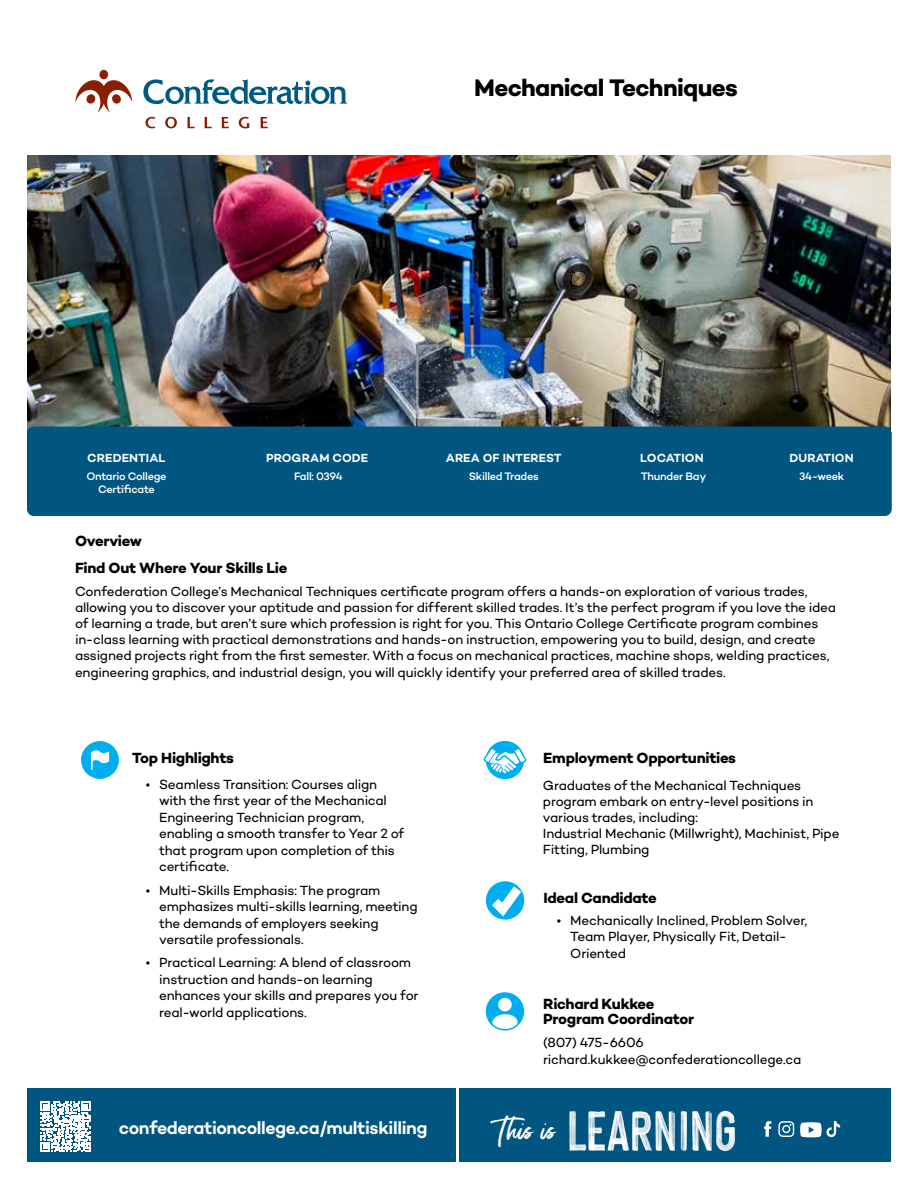
<style>
.page{position:relative;width:918px;height:1188px;background:#fff}
.page>*{position:absolute;margin:0;border:0;box-sizing:border-box;transform-origin:0 0}
.t1{font:30.3px "Moonstone";color:#fff}
.t2{font:700 24.3px "Campton";letter-spacing:-.03em;color:#000}
.t3{font:600 18px "Campton";letter-spacing:-.025em;color:#fff}
.t4{font:700 15px/15.9px "Campton";letter-spacing:-.02em;color:#000}
.t5{font:13.5px/16.5px "Campton";letter-spacing:-.015em;color:#000}
.t6{font:600 12px "Campton";letter-spacing:.01em;color:#fff}
.t7{font:500 11.1px/13.4px "Campton";letter-spacing:-.025em;color:#fff;text-align:center}
</style>
<div class="page">
<img style="left:27px;top:156px;width:864px;height:275px">
<svg style="left:143px;top:79px;width:205px;height:25px"></svg>
<div style="left:99px;top:70px;width:9px;height:9px;background:#8a1f03;border-radius:50%"></div>
<svg style="left:75px;top:78px;width:57px;height:35px"></svg>
<svg style="left:145px;top:117px;width:10px;height:11px"></svg>
<svg style="left:165px;top:117px;width:12px;height:11px"></svg>
<svg style="left:187px;top:117px;width:8px;height:11px"></svg>
<svg style="left:205px;top:117px;width:7px;height:11px"></svg>
<svg style="left:222px;top:117px;width:7px;height:11px"></svg>
<svg style="left:239px;top:117px;width:10px;height:11px"></svg>
<svg style="left:261px;top:117px;width:7px;height:11px"></svg>
<div style="left:487px;top:993px;width:36px;height:37px;background:#00aeef;border-radius:50%"></div>
<div style="left:498px;top:998px;width:14px;height:13px;background:#fff;border-radius:50%"></div>
<svg style="left:492px;top:1014px;width:26px;height:16px"></svg>
<div style="left:486px;top:992px;width:38px;height:39px;border:2px solid #00aeef;border-radius:50%"></div>
<div style="left:487px;top:742px;width:36px;height:36px;background:#00aeef;border-radius:50%"></div>
<div style="left:486px;top:741px;width:38px;height:38px;border:2px solid #00aeef;border-radius:50%"></div>
<svg style="left:484px;top:747px;width:42px;height:28px"></svg>
<svg style="left:82px;top:742px;width:36px;height:36px"></svg>
<div style="left:27px;top:1089px;width:864px;height:73px;background:#005581"></div>
<hr style="left:456px;top:1087px;width:3px;height:79px;background:#fff">
<svg style="left:41px;top:1102px;width:49px;height:49px"></svg>
<img style="left:569px;top:1110px;width:167px;height:42px">
<svg style="left:764px;top:1121px;width:7px;height:16px"></svg>
<svg style="left:778px;top:1121px;width:16px;height:16px"></svg>
<svg style="left:800px;top:1121px;width:40px;height:16px"></svg>
<svg style="left:485px;top:881px;width:40px;height:39px"></svg>
<div style="left:27px;top:427px;width:865px;height:89px;background:#005581;border-radius:7px"></div>
<h2 class="t2" style="left:474px;top:72px;width:265px">Mechanical Techniques</h2>
<p class="t6" style="left:87px;top:450px;width:80px">CREDENTIAL</p>
<p class="t7" style="left:86px;top:469px;width:82px">Ontario College<br>Certificate</p>
<p class="t4" style="left:75px;top:533px;width:68px">Overview</p>
<p class="t6" style="left:266px;top:450px;width:104px">PROGRAM CODE</p>
<p class="t7" style="left:294px;top:469px;width:50px">Fall: 0394</p>
<p class="t6" style="left:446px;top:450px;width:117px">AREA OF INTEREST</p>
<p class="t7" style="left:469px;top:469px;width:71px">Skilled Trades</p>
<p class="t6" style="left:640px;top:450px;width:65px">LOCATION</p>
<p class="t7" style="left:641px;top:469px;width:67px">Thunder Bay</p>
<p class="t6" style="left:790px;top:450px;width:66px">DURATION</p>
<p class="t7" style="left:799px;top:469px;width:47px">34-week</p>
<p class="t4" style="left:75px;top:559px;width:214px">Find Out Where Your Skills Lie</p>
<p class="t5" style="left:75px;top:583px;width:763px">Confederation College’s Mechanical Techniques certificate program offers a hands-on exploration of various trades, allowing you to discover your aptitude and passion for different skilled trades. It’s the perfect program if you love the idea of learning a trade, but aren’t sure which profession is right for you. This Ontario College Certificate program combines in-class learning with practical demonstrations and hands-on instruction, empowering you to build, design, and create assigned projects right from the first semester. With a focus on mechanical practices, machine shops, welding practices, engineering graphics, and industrial design, you will quickly identify your preferred area of skilled trades.</p>
<p class="t4" style="left:132px;top:749px;width:103px">Top Highlights</p>
<p class="t4" style="left:543px;top:749px;width:194px">Employment Opportunities</p>
<p class="t5" style="left:159px;top:776px;width:247px;text-indent:-14px">• Seamless Transition: Courses align with the first year of the Mechanical<br>Engineering Technician program, enabling a smooth transfer to Year 2 of that program upon completion of this certificate.</p>
<p class="t5" style="left:159px;top:882px;width:260px;text-indent:-14px">• Multi-Skills Emphasis: The program emphasizes multi-skills learning, meeting the demands of employers seeking versatile professionals.</p>
<p class="t5" style="left:159px;top:954px;width:261px;text-indent:-14px">• Practical Learning: A blend of classroom instruction and hands-on learning enhances your skills and prepares you for real-world applications.</p>
<p class="t5" style="left:543px;top:777px;width:298px">Graduates of the Mechanical Techniques program embark on entry-level positions in various trades, including:<br>Industrial Mechanic (Millwright), Machinist, Pipe Fitting, Plumbing</p>
<p class="t4" style="left:543px;top:890px;width:115px">Ideal Candidate</p>
<p class="t5" style="left:570px;top:911px;width:239px;text-indent:-14px">• Mechanically Inclined, Problem Solver,<br>Team Player, Physically Fit, Detail-<br>Oriented</p>
<p class="t4" style="left:543px;top:995px;width:153px">Richard Kukkee<br>Program Coordinator</p>
<p class="t5" style="left:543px;top:1034px;width:260px">(807) 475-6606 richard.kukkee@confederationcollege.ca</p>
<h3 class="t3" style="left:119px;top:1117px;width:310px">confederationcollege.ca/multiskilling</h3>
<h1 class="t1" style="left:499px;top:1110px;width:59px">This is</h1>
</div>
